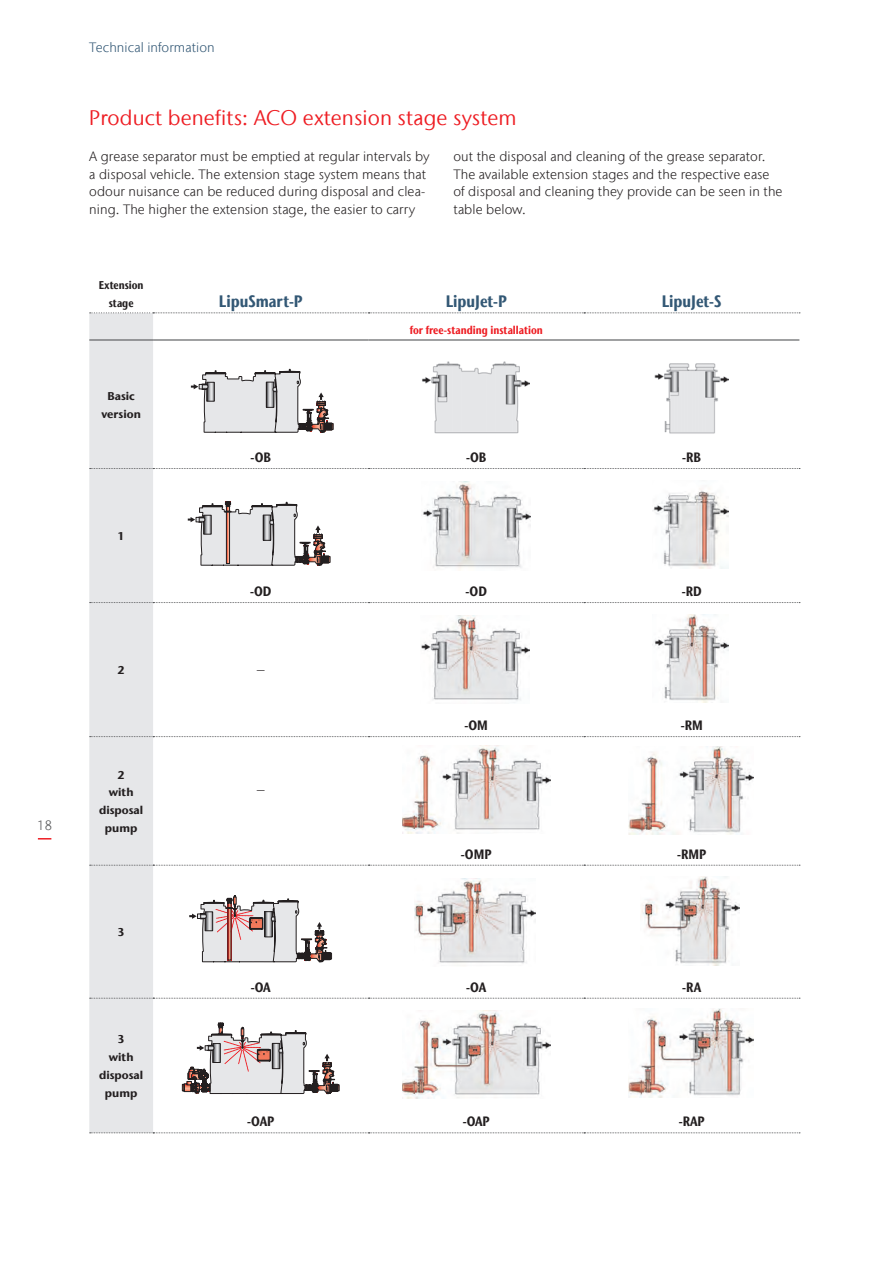
<style>
.page{position:relative;width:893px;height:1263px;background:#fff}
.page>*{position:absolute;margin:0;border:0;box-sizing:border-box;transform-origin:0 0}
.Intermediate_heading{font:21px "Stone Sans IIITC Com";letter-spacing:.005em;color:#ee1d23}
.X-axis___Dimensions{font:700 condensed 16.5px "Stone Sans IIITC Com";color:#335875}
.Body_copy{font:300 13.5px/17.9px "Stone Sans IIITC Com";letter-spacing:.005em;color:#231f20}
.X-axis{font:700 condensed 13.5px "Stone Sans IIITC Com";color:#231f20}
.Rubrication{font:300 13.5px "Stone Sans IIITC Com";letter-spacing:.005em;color:#335875}
.t1{font:300 13.5px "Stone Sans IIITC Com";color:#57585a}
.Text_left-justified{font:300 condensed 13.5px "Stone Sans IIITC Com";color:#231f20}
.X-axis___Dimensions-2{font:700 11.25px/17.9px "Stone Sans IIITC Com";color:#231f20;text-align:center}
.X-axis___Dimensions-3{font:700 condensed 11.25px "Stone Sans IIITC Com";color:#ee1d23}
.X-axis___Dimensions-4{font:700 condensed 11.25px/17.9px "Stone Sans IIITC Com";color:#231f20;text-align:center}
</style>
<div class="page">
<svg style="left:38px;top:838px;width:13px;height:1px"></svg>
<div style="left:89px;top:313px;width:64px;height:820px;background:#e6e7e9"></div>
<svg style="left:90px;top:468px;width:710px;height:1px"></svg>
<svg style="left:90px;top:602px;width:710px;height:1px"></svg>
<svg style="left:90px;top:736px;width:710px;height:1px"></svg>
<svg style="left:90px;top:865px;width:710px;height:1px"></svg>
<svg style="left:90px;top:998px;width:710px;height:1px"></svg>
<svg style="left:90px;top:1132px;width:710px;height:1px"></svg>
<svg style="left:90px;top:312px;width:710px;height:1px"></svg>
<hr style="left:89px;top:339px;width:64px;height:2px;background:#57585a">
<hr style="left:153px;top:339px;width:216px;height:2px;background:#57585a">
<hr style="left:369px;top:339px;width:215px;height:2px;background:#57585a">
<hr style="left:584px;top:339px;width:215px;height:2px;background:#57585a">
<svg style="left:191px;top:369px;width:142px;height:64px"></svg>
<img style="left:422px;top:361px;width:108px;height:73px">
<img style="left:654px;top:363px;width:75px;height:71px">
<svg style="left:188px;top:501px;width:142px;height:64px"></svg>
<img style="left:423px;top:482px;width:108px;height:87px">
<img style="left:653px;top:488px;width:76px;height:81px">
<img style="left:421px;top:615px;width:108px;height:88px">
<img style="left:654px;top:614px;width:75px;height:89px">
<img style="left:402px;top:745px;width:148px;height:89px">
<img style="left:628px;top:746px;width:126px;height:88px">
<svg style="left:189px;top:895px;width:143px;height:67px"></svg>
<img style="left:415px;top:878px;width:120px;height:86px">
<img style="left:641px;top:877px;width:99px;height:88px">
<svg style="left:182px;top:1023px;width:157px;height:71px"></svg>
<img style="left:403px;top:1010px;width:148px;height:88px">
<img style="left:628px;top:1009px;width:125px;height:88px">
<p class="t1" style="left:37px;top:816px;width:16px">18</p>
<p class="Rubrication" style="left:89px;top:38px;width:127px">Technical information</p>
<p class="Intermediate_heading" style="left:89px;top:105px;width:429px">Product benefits: ACO extension stage system</p>
<p class="Body_copy" style="left:453px;top:147px;width:314px">out the disposal and cleaning of the grease separator.</p>
<p class="Body_copy" style="left:453px;top:165px;width:331px">The available extension stages and the respective ease of disposal and cleaning they provide can be seen in the table below.</p>
<p class="Body_copy" style="left:89px;top:147px;width:342px">A grease separator must be emptied at regular intervals by a disposal vehicle. The extension stage system means that odour nuisance can be reduced during disposal and clea&shy;ning. The higher the extension stage, the easier to carry</p>
<p class="X-axis___Dimensions-4" style="left:99px;top:276px;width:46px">Extension stage</p>
<p class="X-axis___Dimensions-2" style="left:101px;top:387px;width:41px">Basic version</p>
<p class="X-axis___Dimensions-2" style="left:118px;top:527px;width:9px">1</p>
<p class="X-axis___Dimensions" style="left:219px;top:290px;width:85px">LipuSmart-P</p>
<p class="X-axis___Dimensions" style="left:446px;top:290px;width:63px">LipuJet-P</p>
<p class="X-axis___Dimensions" style="left:662px;top:290px;width:61px">LipuJet-S</p>
<p class="X-axis___Dimensions-3" style="left:410px;top:322px;width:135px">for free-standing installation</p>
<p class="X-axis" style="left:251px;top:449px;width:22px">-OB</p>
<p class="X-axis" style="left:466px;top:449px;width:22px">-OB</p>
<p class="X-axis" style="left:682px;top:449px;width:20px">-RB</p>
<p class="X-axis" style="left:250px;top:583px;width:23px">-OD</p>
<p class="X-axis" style="left:466px;top:583px;width:23px">-OD</p>
<p class="X-axis" style="left:682px;top:583px;width:21px">-RD</p>
<p class="X-axis___Dimensions-2" style="left:118px;top:661px;width:9px">2</p>
<p class="Text_left-justified" style="left:256px;top:662px;width:10px">—</p>
<p class="X-axis___Dimensions-2" style="left:118px;top:765px;width:9px">2</p>
<p class="X-axis___Dimensions-2" style="left:99px;top:783px;width:46px">with disposal pump</p>
<p class="Text_left-justified" style="left:256px;top:782px;width:10px">—</p>
<p class="X-axis___Dimensions-2" style="left:118px;top:923px;width:9px">3</p>
<p class="X-axis" style="left:464px;top:717px;width:25px">-OM</p>
<p class="X-axis" style="left:681px;top:717px;width:24px">-RM</p>
<p class="X-axis" style="left:461px;top:845px;width:32px">-OMP</p>
<p class="X-axis" style="left:677px;top:845px;width:31px">-RMP</p>
<p class="X-axis___Dimensions-2" style="left:118px;top:1030px;width:9px">3</p>
<p class="X-axis___Dimensions-2" style="left:99px;top:1048px;width:46px">with disposal pump</p>
<p class="X-axis" style="left:251px;top:978px;width:21px">-OA</p>
<p class="X-axis" style="left:466px;top:978px;width:21px">-OA</p>
<p class="X-axis" style="left:682px;top:978px;width:20px">-RA</p>
<p class="X-axis" style="left:247px;top:1113px;width:29px">-OAP</p>
<p class="X-axis" style="left:463px;top:1113px;width:29px">-OAP</p>
<p class="X-axis" style="left:679px;top:1113px;width:28px">-RAP</p>
</div>
